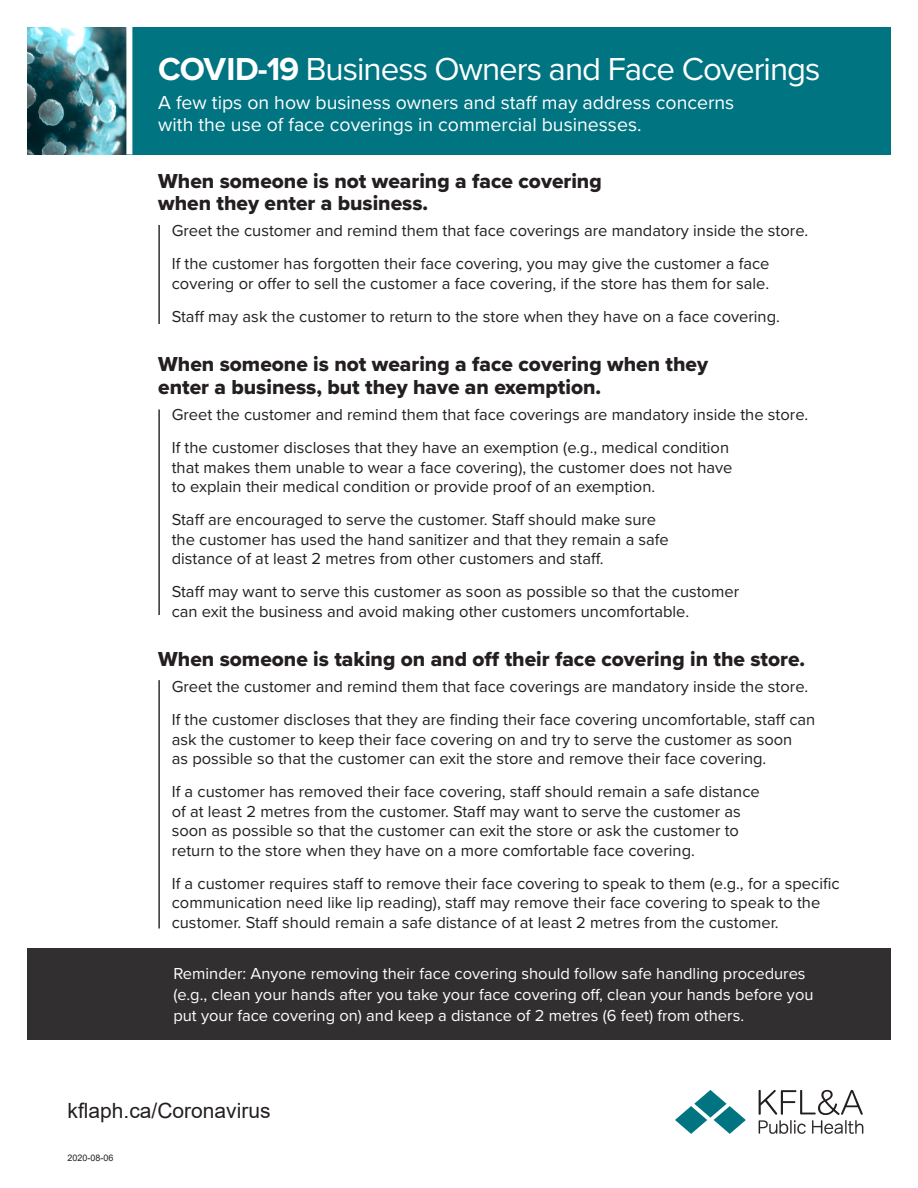
<style>
.page{position:relative;width:918px;height:1188px;background:#fff}
.page>*{position:absolute;margin:0;border:0;box-sizing:border-box;transform-origin:0 0}
.t1{font:33px "Proxima Nova";letter-spacing:-.03em;color:#fff}
.t2{font:21px/22.5px "Proxima Nova Extrabld";color:#231f20}
.t3{font:21px "Arial";color:#231f20}
.t4{font:19.5px/22.5px "Proxima Nova";color:#fff}
.t5{font:16.5px/19.5px "Proxima Nova";color:#231f20}
.t6{font:16.5px/21px "Proxima Nova";color:#fff}
.t7{font:9px "Arial";color:#231f20}
.s1{font-weight:700}
</style>
<div class="page">
<svg style="left:759px;top:1090px;width:104px;height:44px"></svg>
<svg style="left:675px;top:1090px;width:71px;height:44px"></svg>
<div style="left:129px;top:27px;width:762px;height:127px;background:#007481"></div>
<div style="left:27px;top:948px;width:864px;height:92px;background:#312f30"></div>
<hr style="left:158px;top:225px;width:2px;height:99px;background:#312f30">
<hr style="left:158px;top:410px;width:2px;height:205px;background:#312f30">
<hr style="left:158px;top:680px;width:2px;height:249px;background:#312f30">
<img style="left:27px;top:27px;width:99px;height:127px">
<div style="left:126px;top:27px;width:6px;height:127px;background:#fff"></div>
<p class="t1" style="left:158px;top:44px;width:664px"><span class="s1">COVID-19</span> Business Owners and Face Coverings</p>
<p class="t4" style="left:158px;top:90px;width:578px">A few tips on how business owners and staff may address concerns with the use of face coverings in commercial businesses.</p>
<h2 class="t2" style="left:158px;top:169px;width:445px">When someone is not wearing a face covering when they enter a business.</h2>
<p class="t5" style="left:172px;top:220px;width:638px">Greet the customer and remind them that face coverings are mandatory inside the store.</p>
<p class="t5" style="left:172px;top:253px;width:599px">If the customer has forgotten their face covering, you may give the customer a face covering or offer to sell the customer a face covering, if the store has them for sale.</p>
<p class="t5" style="left:172px;top:306px;width:610px">Staff may ask the customer to return to the store when they have on a face covering.</p>
<h2 class="t2" style="left:158px;top:353px;width:551px">When someone is not wearing a face covering when they enter a business, but they have an exemption.</h2>
<p class="t5" style="left:172px;top:404px;width:638px">Greet the customer and remind them that face coverings are mandatory inside the store.</p>
<p class="t5" style="left:172px;top:437px;width:562px">If the customer discloses that they have an exemption (e.g., medical condition that makes them unable to wear a face covering), the customer does not have to explain their medical condition or provide proof of an exemption.</p>
<p class="t5" style="left:172px;top:509px;width:499px">Staff are encouraged to serve the customer. Staff should make sure the customer has used the hand sanitizer and that they remain a safe distance of at least 2 metres from other customers and staff.</p>
<p class="t5" style="left:172px;top:581px;width:569px">Staff may want to serve this customer as soon as possible so that the customer can exit the business and avoid making other customers uncomfortable.</p>
<h2 class="t2" style="left:158px;top:648px;width:649px">When someone is taking on and off their face covering in the store.</h2>
<p class="t5" style="left:172px;top:676px;width:638px">Greet the customer and remind them that face coverings are mandatory inside the store.</p>
<p class="t5" style="left:172px;top:709px;width:645px">If the customer discloses that they are finding their face covering uncomfortable, staff can ask the customer to keep their face covering on and try to serve the customer as soon<br>as possible so that the customer can exit the store and remove their face covering.</p>
<p class="t5" style="left:172px;top:781px;width:590px">If a customer has removed their face covering, staff should remain a safe distance of at least 2 metres from the customer. Staff may want to serve the customer as soon as possible so that the customer can exit the store or ask the customer to return to the store when they have on a more comfortable face covering.</p>
<p class="t5" style="left:172px;top:873px;width:669px">If a customer requires staff to remove their face covering to speak to them (e.g., for a specific communication need like lip reading), staff may remove their face covering to speak to the customer. Staff should remain a safe distance of at least 2 metres from the customer.</p>
<p class="t6" style="left:173px;top:962px;width:642px">Reminder: Anyone removing their face covering should follow safe handling procedures (e.g., clean your hands after you take your face covering off, clean your hands before you put your face covering on) and keep a distance of 2 metres (6 feet) from others.</p>
<p class="t3" style="left:68px;top:1096px;width:205px">kflaph.ca/Coronavirus</p>
<p class="t7" style="left:68px;top:1152px;width:48px">2020-08-06</p>
</div>
